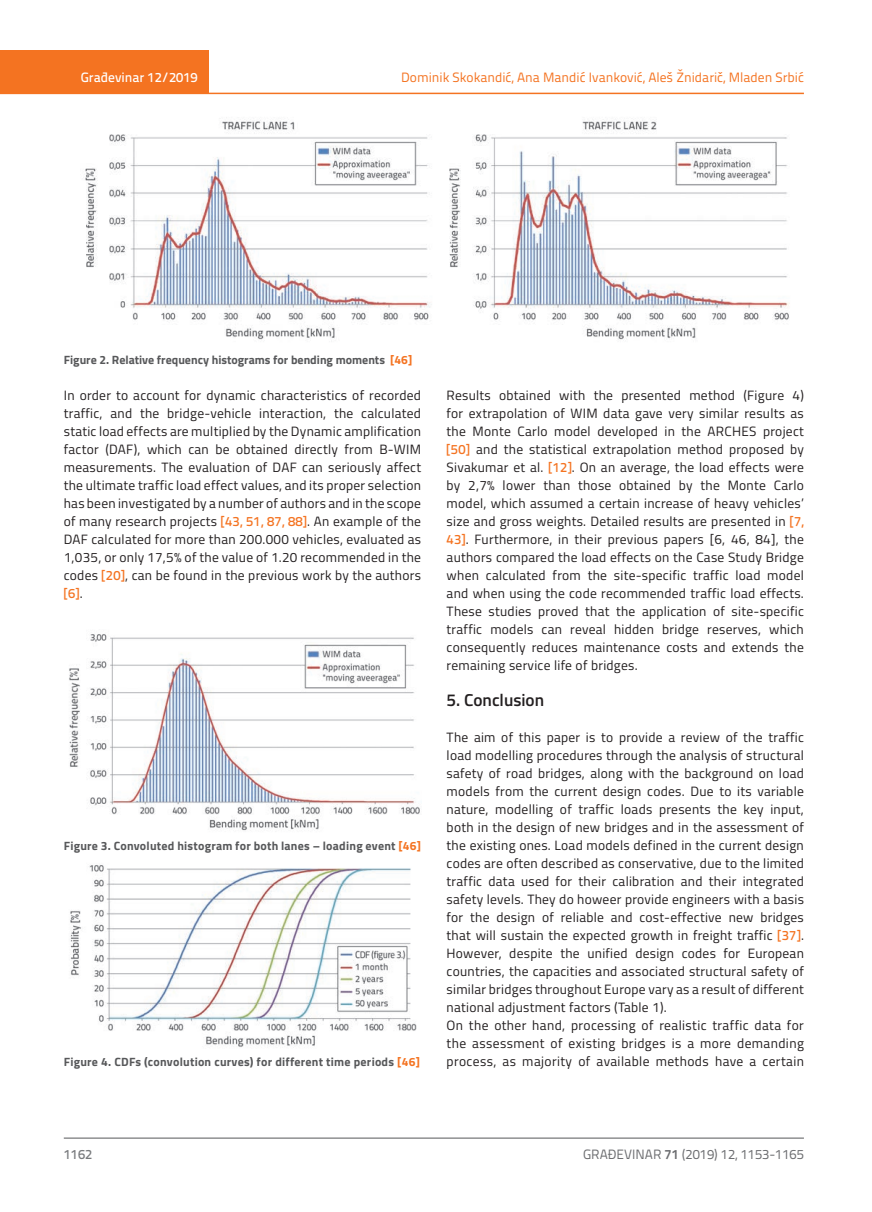
<style>
.page{position:relative;width:872px;height:1212px;background:#fff}
.page>*{position:absolute;margin:0;border:0;box-sizing:border-box;transform-origin:0 0}
.t1{font:600 17.25px "Titillium";color:#231f20}
.t2{font:13.5px/18px "Titillium";letter-spacing:.02em;color:#231f20;text-align:justify}
.t3{font:13.5px "Titillium Text 22 L";color:#f47321}
.t4{font:13.5px "Titillium Text 22 L";color:#6c6d70}
.t5{font:500 13.5px "Titillium Text 22 L";color:#fff}
.t6{font:500 13.5px "Titillium Text 22 L";color:#787a7d}
.t7{font:500 13.5px "Titillium Text 22 L";color:#f47321}
.t8{font:700 12px "Titillium";letter-spacing:.02em;color:#57585a}
.t9{font:700 12px "Titillium";color:#57585a}
.s1{color:#f47321}
.s2{font-family:"Titillium Text 22 L";font-weight:500;color:#f47321}
.s3{font-family:"Titillium";font-weight:400;color:#231f20}
.s4{font-weight:700}
</style>
<div class="page">
<div style="left:0;top:50px;width:208px;height:44px;background:#f47321"></div>
<hr style="left:0;top:93px;width:804px;height:1px;background:#f47321">
<hr style="left:64px;top:1138px;width:740px;height:1px;background:#57585a">
<img style="left:85px;top:117px;width:705px;height:223px">
<img style="left:69px;top:634px;width:351px;height:197px">
<img style="left:70px;top:865px;width:347px;height:182px">
<p class="t5" style="left:81px;top:67px;width:118px">Građevinar 12/2019</p>
<p class="t3" style="left:401px;top:68px;width:404px">Dominik Skokandić, Ana Mandić Ivanković, Aleš Žnidarič, Mladen Srbić</p>
<p class="t9" style="left:64px;top:350px;width:350px">Figure 2. Relative frequency histograms for bending moments <span class="s1">[46]</span></p>
<p class="t2" style="left:64px;top:385px;width:359px">In order to account for dynamic characteristics of recorded traffic, and the bridge-vehicle interaction, the calculated static load effects are multiplied by the Dynamic amplification factor (DAF), which can be obtained directly from B-WIM measurements. The evaluation of DAF can seriously affect the ultimate traffic load effect values, and its proper selection has been investigated by a number of authors and in the scope of many research projects <span class="s2">[43, 51, 87, 88]</span>. An example of the DAF calculated for more than 200.000 vehicles, evaluated as 1,035, or only 17,5% of the value of 1.20 recommended in the codes <span class="s2">[20]</span>, can be found in the previous work by the authors</p>
<p class="t7" style="left:64px;top:583px;width:20px">[6]<span class="s3">.</span></p>
<p class="t8" style="left:64px;top:837px;width:359px">Figure 3. Convoluted histogram for both lanes – loading event <span class="s1">[46]</span></p>
<p class="t8" style="left:64px;top:1053px;width:357px">Figure 4. CDFs (convolution curves) for different time periods <span class="s1">[46]</span></p>
<p class="t2" style="left:446px;top:385px;width:359px">Results obtained with the presented method (Figure 4) for extrapolation of WIM data gave very similar results as the Monte Carlo model developed in the ARCHES project <span class="s2">[50]</span> and the statistical extrapolation method proposed by Sivakumar et al. <span class="s2">[12]</span>. On an average, the load effects were by 2,7% lower than those obtained by the Monte Carlo model, which assumed a certain increase of heavy vehicles’ size and gross weights. Detailed results are presented in <span class="s2">[7, 43]</span>. Furthermore, in their previous papers [6, 46, 84], the authors compared the load effects on the Case Study Bridge when calculated from the site-specific traffic load model and when using the code recommended traffic load effects.<br>These studies proved that the application of site-specific traffic models can reveal hidden bridge reserves, which consequently reduces maintenance costs and extends the remaining service life of bridges.</p>
<p class="t1" style="left:446px;top:687px;width:99px">5. Conclusion</p>
<p class="t2" style="left:446px;top:728px;width:359px;text-align:left">The aim of this paper is to provide a review of the traffic load modelling procedures through the analysis of structural safety of road bridges, along with the background on load models from the current design codes. Due to its variable nature, modelling of traffic loads presents the key input, both in the design of new bridges and in the assessment of the existing ones. Load models defined in the current design codes are often described as conservative, due to the limited traffic data used for their calibration and their integrated safety levels. They do howeer provide engineers with a basis for the design of reliable and cost-effective new bridges that will sustain the expected growth in freight traffic <span class="s2">[37]</span>.<br>However, despite the unified design codes for European countries, the capacities and associated structural safety of similar bridges throughout Europe vary as a result of different national adjustment factors (Table 1).<br>On the other hand, processing of realistic traffic data for the assessment of existing bridges is a more demanding process, as majority of available methods have a certain</p>
<p class="t6" style="left:64px;top:1144px;width:30px">1162</p>
<p class="t4" style="left:583px;top:1144px;width:222px">GRAĐEVINAR <span class="s4">71</span> (2019) 12, 1153-1165</p>
</div>
